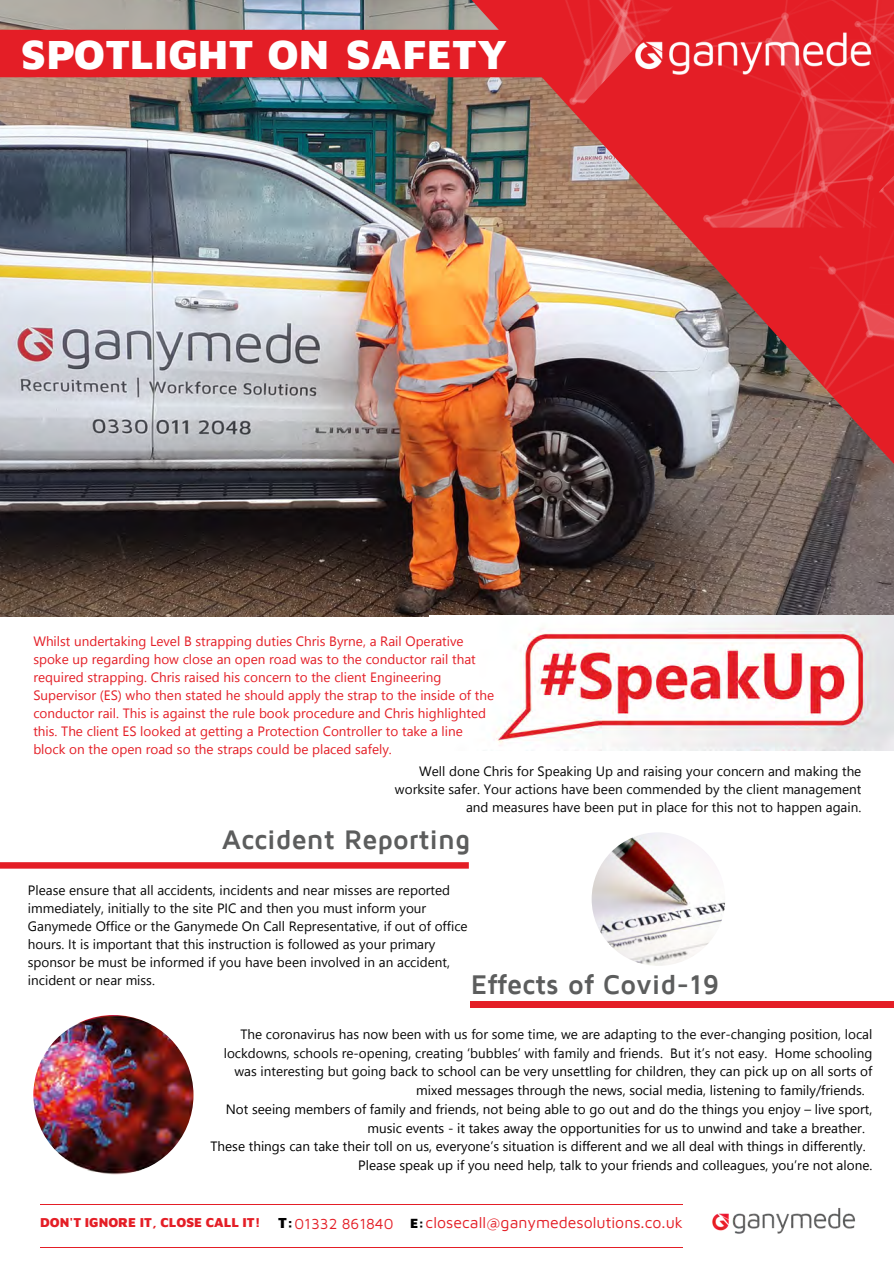
<style>
.page{position:relative;width:894px;height:1264px;background:#fff}
.page>*{position:absolute;margin:0;border:0;box-sizing:border-box;transform-origin:0 0}
.t1{font:900 42px "Maven Pro";letter-spacing:.005em;color:#fff}
.t2{font:700 27.75px "Maven Pro";color:#5c5d5d}
.t3{font:700 27.6px "Maven Pro";color:#5c5d5d}
.t4{font:15.9px "Maven Pro";color:#e41e26}
.t5{font:13.5px/18px "Nirmala UI";color:#070707;text-align:right}
.t6{font:13.5px "Nirmala UI";color:#000}
.t7{font:13.5px/18px "Nirmala UI";color:#e41e26}
.s1{color:#070707}
.s2{font-weight:900;font-size:13.35px}
.s3{font-weight:900;font-size:15px;color:#000}
.s4{font-size:15px}
.s5{font-weight:900;font-size:13.8px;color:#000}
</style>
<div class="page">
<img style="left:712px;top:1208px;width:142px;height:26px">
<img style="left:0;top:0;width:893px;height:616px">
<img style="left:393px;top:117px;width:500px;height:458px">
<img style="left:693px;top:117px;width:60px;height:111px">
<div style="left:0;top:30px;width:623px;height:47px;background:#e41e26"></div>
<img style="left:753px;top:117px;width:140px;height:398px">
<img style="left:368px;top:0;width:525px;height:117px">
<svg style="left:0;top:862px;width:468px;height:6px;fill:#e41e26"></svg>
<div style="left:470px;top:994px;width:423px;height:13px;background:#e41e26"></div>
<div style="left:251px;top:991px;width:642px;height:10px;background:#fff"></div>
<img style="left:33px;top:1015px;width:160px;height:160px;border-radius:50%">
<img style="left:633px;top:32px;width:239px;height:45px">
<img style="left:429px;top:615px;width:464px;height:136px">
<img style="left:591px;top:832px;width:134px;height:133px;border-radius:50%">
<h1 class="t1" style="left:21px;top:26px;width:487px">SPOTLIGHT ON SAFETY</h1>
<p class="t7" style="left:33px;top:631px;width:462px">Whilst undertaking Level B strapping duties Chris Byrne, a Rail Operative spoke up regarding how close an open road was to the conductor rail that required strapping. Chris raised his concern to the client Engineering Supervisor (ES) who then stated he should apply the strap to the inside of the conductor rail. This is against the rule book procedure and Chris highlighted this. The client ES looked at getting a Protection Controller to take a line block on the open road so the straps could be placed safely.</p>
<p class="t5" style="left:395px;top:761px;width:468px">Well done Chris for Speaking Up and raising your concern and making the worksite safer. Your actions have been commended by the client management and measures have been put in place for this not to happen again.</p>
<h3 class="t3" style="left:222px;top:822px;width:250px">Accident Reporting</h3>
<p class="t5" style="left:28px;top:880px;width:441px;text-align:left">Please ensure that all accidents, incidents and near misses are reported immediately, initially to the site PIC and then you must inform your Ganymede Office or the Ganymede On Call Representative, if out of office hours. It is important that this instruction is followed as your primary sponsor be must be informed if you have been involved in an accident, incident or near miss.</p>
<h2 class="t2" style="left:470px;top:966px;width:250px">Effects of Covid-19</h2>
<p class="t5" style="left:240px;top:1024px;width:633px">The coronavirus has now been with us for some time, we are adapting to the ever-changing position, local</p>
<p class="t5" style="left:224px;top:1043px;width:650px">lockdowns, schools re-opening, creating ‘bubblesʼ with family and friends. But itʼs not easy. Home schooling</p>
<p class="t6" style="left:234px;top:1060px;width:639px"><span class="s1">was interesting but going bac</span>k to school can be very unsettling for children, they can pick up on all sorts of</p>
<p class="t6" style="left:416px;top:1079px;width:450px">mixed messages through the news, social media, listening to family/friends.</p>
<p class="t6" style="left:226px;top:1098px;width:648px">Not seeing members of family and friends, not being able to go out and do the things you enjoy – live sport,</p>
<p class="t6" style="left:367px;top:1116px;width:499px">music events - it takes away the opportunities for us to unwind and take a breather.</p>
<p class="t6" style="left:210px;top:1135px;width:656px">These things can take their toll on us, everyoneʼs situation is different and we all deal with things in differently.</p>
<p class="t6" style="left:358px;top:1154px;width:515px">Please speak up if you need help, talk to your friends and colleagues, youʼre not alone.</p>
<p class="t4" style="left:40px;top:1211px;width:644px"><span class="s2">DON'T IGNORE IT, CLOSE CALL IT!</span> <span class="s3">T:</span> <span class="s4">01332 861840</span> <span class="s5">E:</span> closecall@ganymedesolutions.co.uk</p>
</div>
